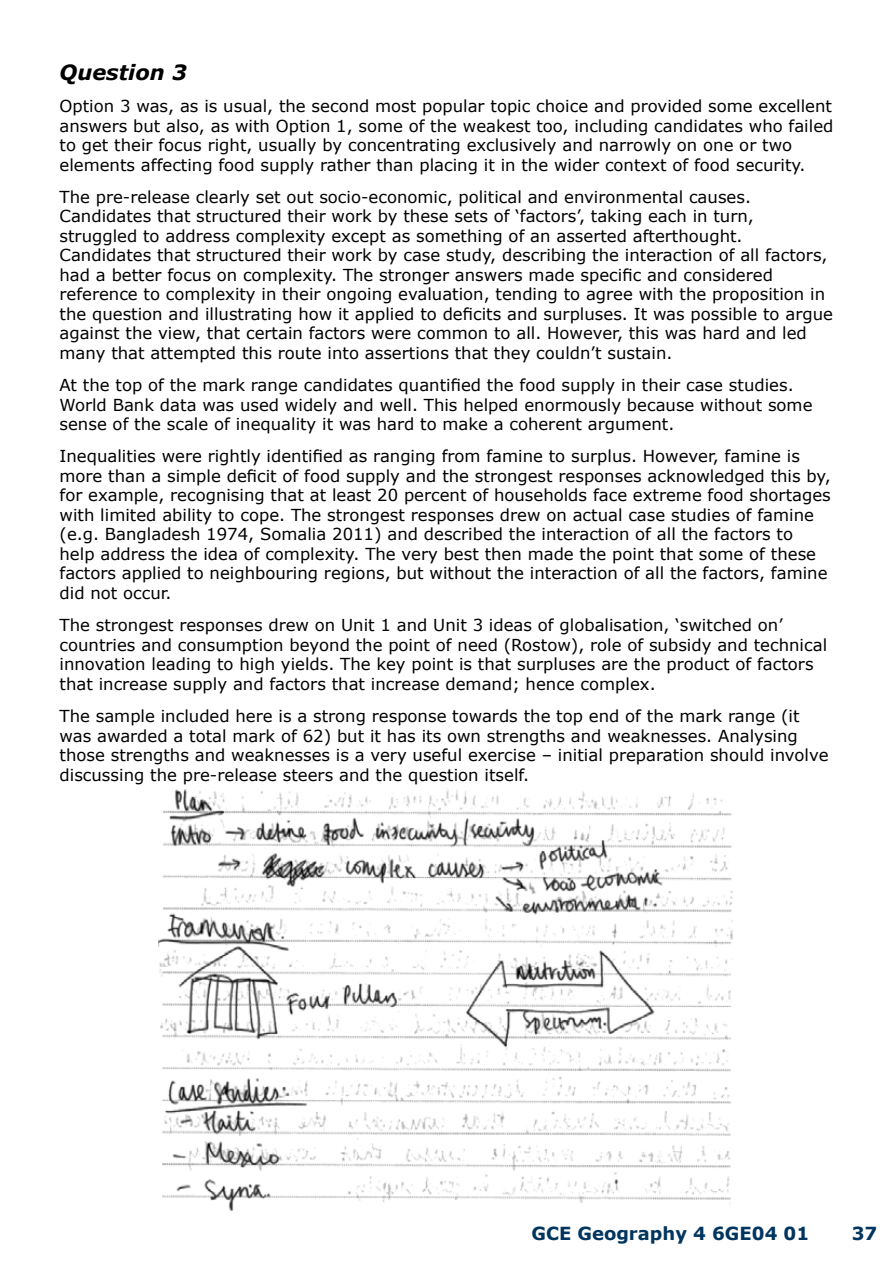
<style>
.page{position:relative;width:893px;height:1263px;background:#fff}
.page>*{position:absolute;margin:0;border:0;box-sizing:border-box;transform-origin:0 0}
.t1{font:italic 700 21px "Verdana";color:#000}
.t2{font:700 18px "Verdana";color:#00355f}
.t3{font:16.5px/19.5px "Verdana";color:#000}
</style>
<div class="page">
<img style="left:158px;top:789px;width:575px;height:422px">
<p class="t1" style="left:60px;top:57px;width:129px">Question 3</p>
<p class="t3" style="left:60px;top:96px;width:775px">Option 3 was, as is usual, the second most popular topic choice and provided some excellent answers but also, as with Option 1, some of the weakest too, including candidates who failed to get their focus right, usually by concentrating exclusively and narrowly on one or two elements affecting food supply rather than placing it in the wider context of food security.</p>
<p class="t3" style="left:60px;top:187px;width:775px">The pre-release clearly set out socio-economic, political and environmental causes.<br>Candidates that structured their work by these sets of ‘factors’, taking each in turn, struggled to address complexity except as something of an asserted afterthought.<br>Candidates that structured their work by case study, describing the interaction of all factors, had a better focus on complexity. The stronger answers made specific and considered reference to complexity in their ongoing evaluation, tending to agree with the proposition in the question and illustrating how it applied to deficits and surpluses. It was possible to argue against the view, that certain factors were common to all. However, this was hard and led many that attempted this route into assertions that they couldn’t sustain.</p>
<p class="t3" style="left:60px;top:375px;width:754px">At the top of the mark range candidates quantified the food supply in their case studies.<br>World Bank data was used widely and well. This helped enormously because without some sense of the scale of inequality it was hard to make a coherent argument.</p>
<p class="t3" style="left:60px;top:446px;width:773px">Inequalities were rightly identified as ranging from famine to surplus. However, famine is more than a simple deficit of food supply and the strongest responses acknowledged this by, for example, recognising that at least 20 percent of households face extreme food shortages with limited ability to cope. The strongest responses drew on actual case studies of famine (e.g. Bangladesh 1974, Somalia 2011) and described the interaction of all the factors to help address the idea of complexity. The very best then made the point that some of these factors applied to neighbouring regions, but without the interaction of all the factors, famine did not occur.</p>
<p class="t3" style="left:60px;top:615px;width:769px">The strongest responses drew on Unit 1 and Unit 3 ideas of globalisation, ‘switched on’ countries and consumption beyond the point of need (Rostow), role of subsidy and technical innovation leading to high yields. The key point is that surpluses are the product of factors that increase supply and factors that increase demand; hence complex.</p>
<p class="t3" style="left:60px;top:706px;width:770px">The sample included here is a strong response towards the top end of the mark range (it was awarded a total mark of 62) but it has its own strengths and weaknesses. Analysing those strengths and weaknesses is a very useful exercise – initial preparation should involve discussing the pre-release steers and the question itself.</p>
<p class="t2" style="left:531px;top:1221px;width:279px">GCE Geography 4 6GE04 01</p>
<p class="t2" style="left:852px;top:1221px;width:27px">37</p>
</div>
